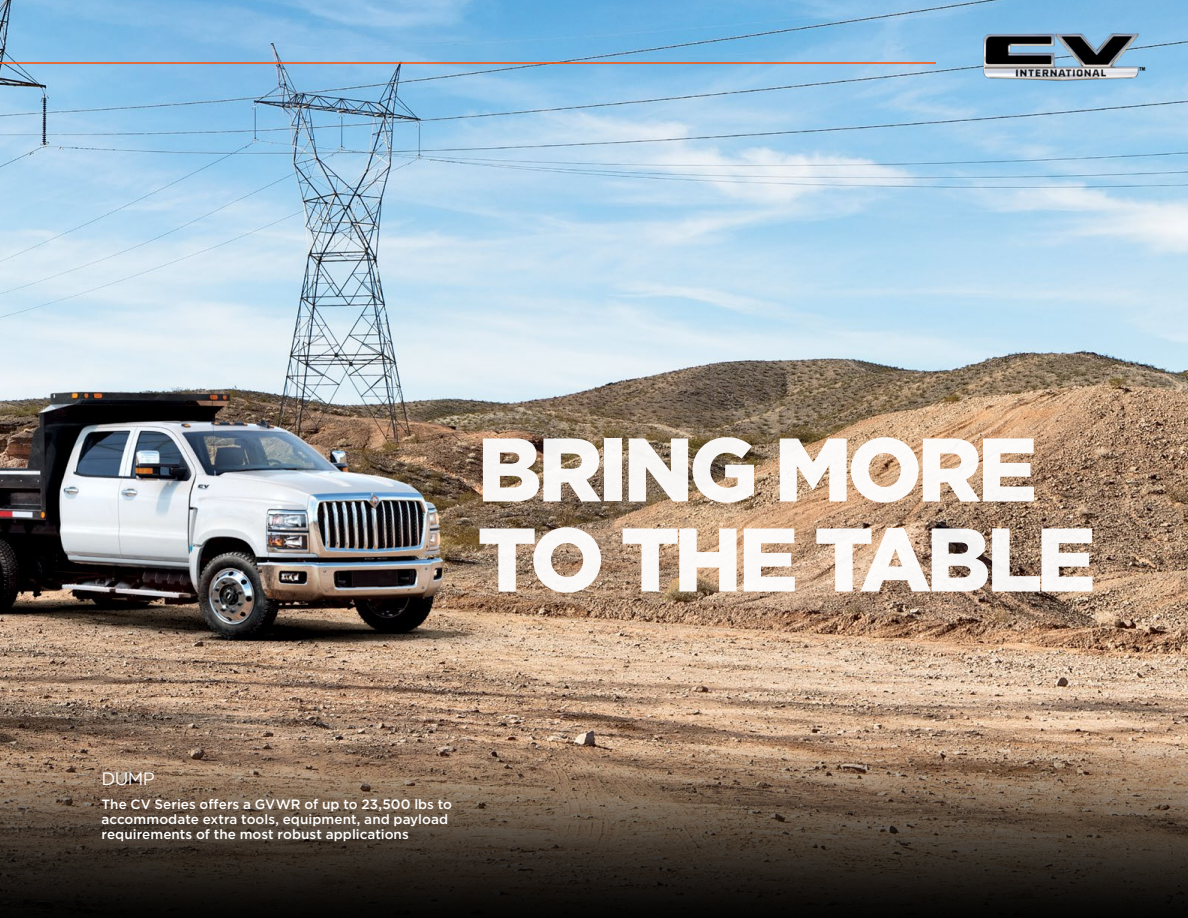
<style>
.page{position:relative;width:1188px;height:918px;background:#fff}
.page>*{position:absolute;margin:0;border:0;box-sizing:border-box;transform-origin:0 0}
.t1{font:900 90px/90px "Gotham";letter-spacing:-.055em;color:#fff}
.t2{font:18px "Gotham";color:#fff}
.t3{font:500 13.5px/15px "Gotham";letter-spacing:.005em;color:#fff}
</style>
<div class="page">
<img style="left:0;top:0;width:1188px;height:742px">
<svg style="left:0;top:742px;width:1188px;height:176px;background:#544538"></svg>
<hr style="left:0;top:62px;width:936px;height:2px;background:#ff4e00">
<div style="left:1160px;top:889px;width:20px;height:21px;background:#100e0b"></div>
<img style="left:968px;top:7px;width:187px;height:96px">
<h1 class="t1" style="left:477px;top:424px;width:620px">BRING MORE<br>TO THE TABLE</h1>
<h2 class="t2" style="left:102px;top:767px;width:55px">DUMP</h2>
<p class="t3" style="left:102px;top:796px;width:352px">The CV Series offers a GVWR of up to 23,500 lbs to accommodate extra tools, equipment, and payload requirements of the most robust applications</p>
</div>
